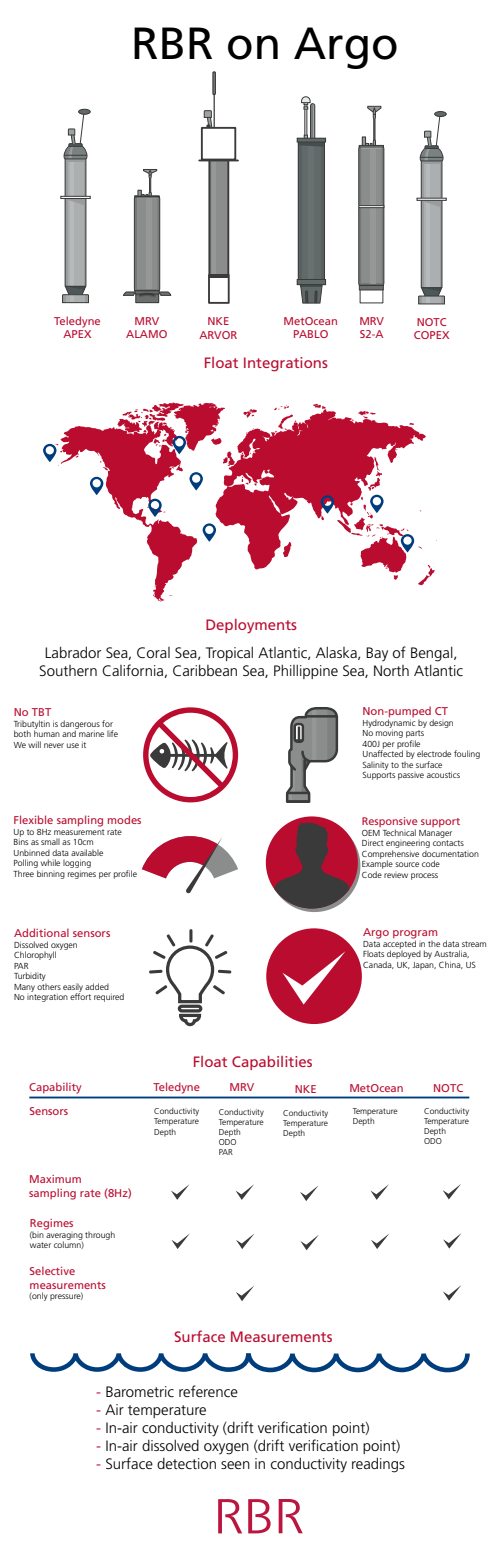
<style>
.page{position:relative;width:500px;height:1560px;background:#fff}
.page>*{position:absolute;margin:0;border:0;box-sizing:border-box;transform-origin:0 0}
.t1{font:45px "Frutiger LT Std";color:#000}
.t2{font:300 15px/18px "Frutiger LT Std";color:#000;text-align:center}
.t3{font:15px "Frutiger LT Std";color:#ba0c2f}
.t4{font:11.25px/13.5px "Frutiger LT Std";color:#ba0c2f}
.t5{font:10.94px "Frutiger LT Std";color:#ba0c2f}
.t6{font:300 8.75px/10.5px "Frutiger LT Std";color:#000}
.t7{font:300 8.44px/10.1px "Frutiger LT Std";color:#000}
.s1{color:#ba0c2f}
</style>
<div class="page">
<div style="left:136px;top:294px;width:23px;height:8px;background:#6d6f6f"></div>
<div style="left:135px;top:293px;width:24px;height:10px;border:1px solid #393a39"></div>
<svg style="left:123px;top:169px;width:49px;height:128px"></svg>
<div style="left:298px;top:138px;width:27px;height:141px;background:#616969"></div>
<div style="left:308px;top:142px;width:6px;height:137px;background:#687070"></div>
<hr style="left:299px;top:142px;width:3px;height:137px;background:#586060">
<hr style="left:321px;top:142px;width:3px;height:137px;background:#586060">
<div style="left:297px;top:279px;width:29px;height:5px;background:#616969"></div>
<svg style="left:298px;top:96px;width:27px;height:51px"></svg>
<div style="left:297px;top:138px;width:29px;height:4px;border:1px solid #393a39"></div>
<div style="left:297px;top:279px;width:29px;height:6px;border:1px solid #393a39"></div>
<hr style="left:298px;top:142px;width:1px;height:137px;background:#393a39">
<hr style="left:324px;top:142px;width:1px;height:137px;background:#393a39">
<svg style="left:300px;top:284px;width:23px;height:20px"></svg>
<div style="left:65px;top:159px;width:21px;height:127px;background:#abafaf"></div>
<hr style="left:70px;top:159px;width:4px;height:127px;background:#b6baba">
<hr style="left:66px;top:159px;width:2px;height:127px;background:#999d9d">
<hr style="left:84px;top:159px;width:2px;height:127px;background:#999d9d">
<div style="left:79px;top:109px;width:11px;height:5px;background:#616969;border-radius:50%"></div>
<hr style="left:65px;top:159px;width:21px;height:2px;background:#999d9d">
<hr style="left:86px;top:158px;width:1px;height:38px;background:#393a39">
<svg style="left:62px;top:199px;width:27px;height:104px"></svg>
<hr style="left:65px;top:159px;width:1px;height:37px;background:#393a39">
<div style="left:61px;top:196px;width:30px;height:3px;border:1px solid #393a39"></div>
<svg style="left:63px;top:113px;width:25px;height:46px"></svg>
<div style="left:78px;top:109px;width:13px;height:5px;border:1px solid #393a39;border-radius:50%"></div>
<svg style="left:358px;top:106px;width:27px;height:180px"></svg>
<svg style="left:359px;top:285px;width:25px;height:5px"></svg>
<div style="left:358px;top:205px;width:26px;height:3px;border:1px solid #393a39"></div>
<div style="left:421px;top:161px;width:21px;height:126px;background:#abafaf"></div>
<hr style="left:426px;top:161px;width:4px;height:126px;background:#b6baba">
<hr style="left:422px;top:161px;width:2px;height:127px;background:#999d9d">
<hr style="left:440px;top:161px;width:2px;height:127px;background:#999d9d">
<div style="left:435px;top:111px;width:11px;height:6px;background:#616969;border-radius:50%"></div>
<hr style="left:421px;top:161px;width:21px;height:2px;background:#999d9d">
<hr style="left:442px;top:161px;width:1px;height:37px;background:#393a39">
<svg style="left:418px;top:201px;width:27px;height:103px"></svg>
<hr style="left:421px;top:161px;width:1px;height:37px;background:#393a39">
<div style="left:417px;top:198px;width:30px;height:3px;border:1px solid #393a39"></div>
<svg style="left:420px;top:116px;width:24px;height:45px"></svg>
<div style="left:434px;top:111px;width:13px;height:6px;border:1px solid #393a39;border-radius:50%"></div>
<svg style="left:143px;top:707px;width:95px;height:95px"></svg>
<svg style="left:285px;top:707px;width:54px;height:96px"></svg>
<svg style="left:268px;top:819px;width:92px;height:93px"></svg>
<svg style="left:142px;top:836px;width:96px;height:57px"></svg>
<svg style="left:149px;top:929px;width:83px;height:98px"></svg>
<div style="left:266px;top:928px;width:96px;height:95px;background:#ba0c2f;border-radius:50%"></div>
<svg style="left:283px;top:951px;width:63px;height:53px"></svg>
<svg style="left:235px;top:409px;width:191px;height:161px;fill:#ba0c2f"></svg>
<svg style="left:283px;top:541px;width:8px;height:16px"></svg>
<svg style="left:241px;top:451px;width:13px;height:8px"></svg>
<svg style="left:274px;top:404px;width:23px;height:28px"></svg>
<svg style="left:243px;top:409px;width:14px;height:9px"></svg>
<svg style="left:351px;top:411px;width:25px;height:10px"></svg>
<svg style="left:313px;top:403px;width:13px;height:6px"></svg>
<svg style="left:241px;top:476px;width:7px;height:8px"></svg>
<svg style="left:321px;top:457px;width:116px;height:128px"></svg>
<svg style="left:43px;top:402px;width:192px;height:199px"></svg>
<svg style="left:171px;top:1184px;width:19px;height:15px"></svg>
<svg style="left:171px;top:1233px;width:19px;height:15px"></svg>
<svg style="left:236px;top:1184px;width:18px;height:15px"></svg>
<svg style="left:236px;top:1233px;width:19px;height:15px"></svg>
<svg style="left:236px;top:1286px;width:18px;height:14px"></svg>
<svg style="left:370px;top:1184px;width:19px;height:15px"></svg>
<svg style="left:371px;top:1234px;width:18px;height:14px"></svg>
<svg style="left:443px;top:1184px;width:18px;height:15px"></svg>
<svg style="left:443px;top:1233px;width:19px;height:15px"></svg>
<svg style="left:443px;top:1285px;width:18px;height:15px"></svg>
<hr style="left:29px;top:1096px;width:440px;height:2px;background:#003d7d">
<svg style="left:248px;top:1499px;width:23px;height:33px"></svg>
<svg style="left:218px;top:1499px;width:24px;height:33px"></svg>
<svg style="left:279px;top:1499px;width:23px;height:33px"></svg>
<svg style="left:30px;top:1353px;width:440px;height:19px"></svg>
<svg style="left:300px;top:1185px;width:19px;height:15px"></svg>
<svg style="left:300px;top:1235px;width:19px;height:15px"></svg>
<div style="left:208px;top:274px;width:22px;height:30px;border:2px solid #393a39"></div>
<svg style="left:207px;top:161px;width:23px;height:118px;background:#888989"></svg>
<div style="left:201px;top:127px;width:35px;height:33px;border:2px solid #393a39"></div>
<hr style="left:199px;top:159px;width:39px;height:2px;background:#393a39">
<hr style="left:214px;top:94px;width:1px;height:33px;background:#393a39">
<div style="left:212px;top:71px;width:4px;height:24px;border:1px solid #393a39"></div>
<svg style="left:204px;top:110px;width:9px;height:18px"></svg>
<h1 class="t1" style="left:131px;top:17px;width:269px">RBR on Argo</h1>
<p class="t4" style="left:54px;top:314px;width:48px;text-align:center">Teledyne<br>APEX</p>
<p class="t4" style="left:126px;top:314px;width:43px;text-align:center">MRV<br>ALAMO</p>
<p class="t4" style="left:359px;top:314px;width:26px">MRV<br>S2-A</p>
<p class="t4" style="left:284px;top:314px;width:56px;text-align:center">MetOcean<br>PABLO</p>
<p class="t4" style="left:414px;top:315px;width:37px">NOTC<br>COPEX</p>
<p class="t4" style="left:199px;top:314px;width:39px;text-align:center">NKE<br>ARVOR</p>
<h2 class="t3" style="left:204px;top:354px;width:126px">Float Integrations</h2>
<h2 class="t3" style="left:205px;top:616px;width:93px">Deployments</h2>
<h2 class="t2" style="left:39px;top:643px;width:425px">Labrador Sea, Coral Sea, Tropical Atlantic, Alaska, Bay of Bengal,<br>Southern California, Caribbean Sea, Phillippine Sea, North Atlantic</h2>
<p class="t4" style="left:14px;top:705px;width:39px">No TBT</p>
<p class="t6" style="left:14px;top:718px;width:106px">Tributyltin is dangerous for both human and marine life<br>We will never use it</p>
<p class="t4" style="left:14px;top:813px;width:130px">Flexible sampling modes</p>
<p class="t6" style="left:14px;top:826px;width:125px">Up to 8Hz measurement rate<br>Bins as small as 10cm<br>Unbinned data available<br>Polling while logging<br>Three binning regimes per profile</p>
<p class="t4" style="left:14px;top:926px;width:98px">Additional sensors</p>
<p class="t6" style="left:14px;top:939px;width:112px">Dissolved oxygen<br>Chlorophyll<br>PAR<br>Turbidity<br>Many others easily added<br>No integration effort required</p>
<p class="t4" style="left:362px;top:704px;width:87px">Non-pumped CT</p>
<p class="t6" style="left:362px;top:717px;width:119px">Hydrodynamic by design<br>No moving parts<br>400J per profile<br>Unaffected by electrode fouling<br>Salinity to the surface<br>Supports passive acoustics</p>
<p class="t5" style="left:362px;top:815px;width:100px">Responsive support</p>
<p class="t6" style="left:362px;top:827px;width:119px">OEM Technical Manager<br>Direct engineering contacts<br>Comprehensive documentation<br>Example source code<br>Code review process</p>
<p class="t4" style="left:363px;top:925px;width:77px">Argo program</p>
<p class="t6" style="left:363px;top:938px;width:125px">Data accepted in the data stream<br>Floats deployed by Australia,<br>Canada, UK, Japan, China, US</p>
<p class="t4" style="left:29px;top:1075px;width:54px;line-height:24.1px">Capability<br>Sensors</p>
<p class="t4" style="left:29px;top:1172px;width:104px">Maximum sampling rate (8Hz)</p>
<p class="t4" style="left:30px;top:1216px;width:45px">Regimes</p>
<p class="t6" style="left:30px;top:1229px;width:87px">(bin averaging through water column)</p>
<p class="t4" style="left:30px;top:1264px;width:78px">Selective measurements</p>
<p class="t6" style="left:30px;top:1290px;width:55px">(only pressure)</p>
<h2 class="t3" style="left:193px;top:1052px;width:122px">Float Capabilities</h2>
<p class="t4" style="left:153px;top:1080px;width:48px">Teledyne</p>
<p class="t7" style="left:154px;top:1106px;width:46px;text-align:justify">Conductivity Temperature Depth</p>
<p class="t4" style="left:229px;top:1080px;width:26px">MRV</p>
<p class="t7" style="left:219px;top:1106px;width:46px">Conductivity<br>Temperature<br>Depth<br>ODO<br>PAR</p>
<p class="t4" style="left:295px;top:1081px;width:23px">NKE</p>
<p class="t7" style="left:283px;top:1107px;width:46px;text-align:justify">Conductivity Temperature Depth</p>
<p class="t4" style="left:349px;top:1080px;width:56px">MetOcean</p>
<p class="t7" style="left:353px;top:1106px;width:46px">Temperature<br>Depth</p>
<p class="t4" style="left:433px;top:1081px;width:32px">NOTC</p>
<p class="t7" style="left:424px;top:1106px;width:46px">Conductivity<br>Temperature<br>Depth<br>ODO</p>
<h2 class="t3" style="left:174px;top:1327px;width:160px">Surface Measurements</h2>
<h2 class="t2" style="left:96px;top:1382px;width:143px"><span class="s1">-</span> Barometric reference</h2>
<h2 class="t2" style="left:96px;top:1400px;width:112px"><span class="s1">-</span> Air temperature</h2>
<h2 class="t2" style="left:96px;top:1418px;width:275px"><span class="s1">-</span> In-air conductivity (drift verification point)</h2>
<h2 class="t2" style="left:96px;top:1436px;width:306px"><span class="s1">-</span> In-air dissolved oxygen (drift verification point)</h2>
<h2 class="t2" style="left:96px;top:1454px;width:310px"><span class="s1">-</span> Surface detection seen in conductivity readings</h2>
</div>
